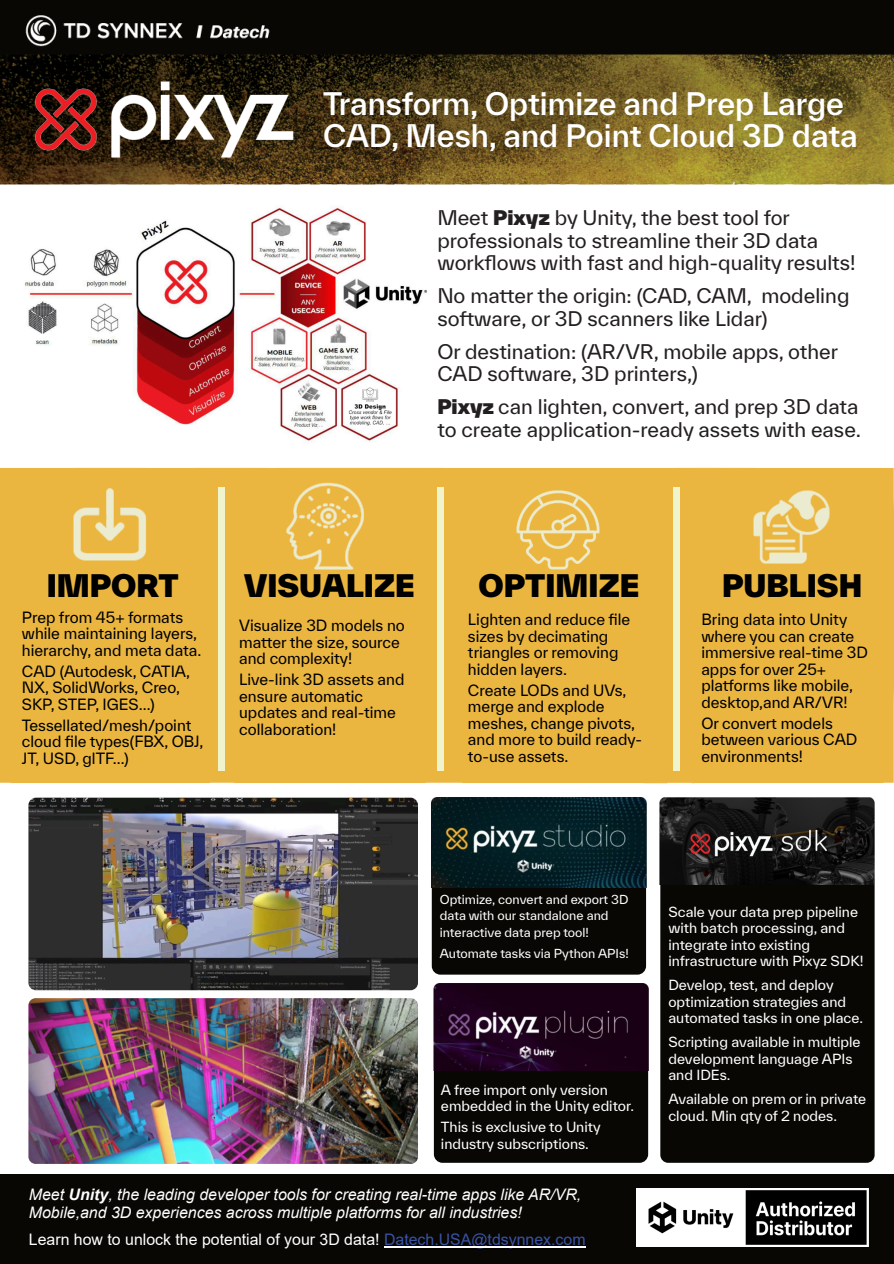
<style>
.page{position:relative;width:894px;height:1264px;background:#fff}
.page>*{position:absolute;margin:0;border:0;box-sizing:border-box;transform-origin:0 0}
.t1{font:500 30px/31.5px "TWK Everett";color:#fff}
.t2{font:900 30px "TWK Everett";color:#000}
.t3{font:19.5px/22.5px "TWK Everett";color:#231f20}
.t4{font:italic 15.9px/18.5px "Arial";color:#fff}
.t5{font:15.9px "Arial";color:#fff}
.t6{font:15px/16.5px "TWK Everett";color:#000}
.t7{font:13.5px/16.5px "TWK Everett";color:#fff}
.t8{font:12px/16.5px "TWK Everett";color:#fff}
.s1{font-weight:900}
.s2{font-weight:700}
.s3{color:#3a53a3}
</style>
<div class="page">
<div style="left:433px;top:1057px;width:215px;height:105px;background:#080704;border-radius:9px"></div>
<img style="left:433px;top:983px;width:216px;height:87px">
<img style="left:28px;top:997px;width:390px;height:166px;border-radius:7px">
<div style="left:0;top:0;width:893px;height:58px;background:#080704"></div>
<div style="left:0;top:1173px;width:893px;height:90px;background:#080704"></div>
<img style="left:25px;top:15px;width:256px;height:40px">
<img style="left:0;top:55px;width:893px;height:129px">
<div style="left:0;top:467px;width:893px;height:317px;background:#ebb640"></div>
<div style="left:218px;top:487px;width:6px;height:283px;background:#f0f4cc"></div>
<div style="left:437px;top:487px;width:6px;height:283px;background:#f0f4cc"></div>
<div style="left:673px;top:487px;width:6px;height:283px;background:#f0f4cc"></div>
<img style="left:753px;top:490px;width:76px;height:73px">
<img style="left:516px;top:490px;width:83px;height:79px">
<img style="left:286px;top:482px;width:87px;height:87px">
<img style="left:73px;top:482px;width:83px;height:78px">
<hr style="left:384px;top:1245px;width:201px;height:2px;background:#fff">
<div style="left:660px;top:871px;width:214px;height:291px;background:#080704;border-radius:8px"></div>
<img style="left:659px;top:797px;width:216px;height:87px">
<div style="left:431px;top:869px;width:214px;height:105px;background:#080704;border-radius:9px"></div>
<img style="left:431px;top:797px;width:216px;height:89px">
<img style="left:636px;top:1188px;width:232px;height:57px">
<img style="left:28px;top:797px;width:390px;height:193px;border-radius:7px">
<img style="left:25px;top:207px;width:402px;height:235px">
<img style="left:2px;top:60px;width:330px;height:118px">
<h1 class="t1" style="left:323px;top:87px;width:536px">Transform, Optimize and Prep Large<br>CAD, Mesh, and Point Cloud 3D data</h1>
<h2 class="t3" style="left:437px;top:206px;width:419px">Meet <span class="s1">Pixyz</span> by Unity, the best tool for professionals to streamline their 3D data workflows with fast and high-quality results!</h2>
<h2 class="t3" style="left:437px;top:284px;width:413px">No matter the origin: (CAD, CAM, modeling software, or 3D scanners like Lidar)</h2>
<h2 class="t3" style="left:437px;top:340px;width:402px">Or destination: (AR/VR, mobile apps, other<br>CAD software, 3D printers,)</h2>
<h2 class="t3" style="left:437px;top:395px;width:425px"><span class="s1">Pixyz</span> can lighten, convert, and prep 3D data to create application-ready assets with ease.</h2>
<h1 class="t2" style="left:47px;top:566px;width:133px">IMPORT</h1>
<h1 class="t2" style="left:244px;top:566px;width:172px">VISUALIZE</h1>
<h1 class="t2" style="left:478px;top:566px;width:162px">OPTIMIZE</h1>
<h1 class="t2" style="left:721px;top:566px;width:141px">PUBLISH</h1>
<p class="t6" style="left:22px;top:608px;width:181px">Prep from 45+ formats while maintaining layers, hierarchy, and meta data.</p>
<p class="t6" style="left:22px;top:662px;width:170px">CAD (Autodesk, CATIA,<br>NX, SolidWorks, Creo,<br>SKP, STEP, IGES…)</p>
<p class="t6" style="left:22px;top:716px;width:183px">Tessellated/mesh/point cloud file types(FBX, OBJ,<br>JT, USD, glTF…)</p>
<p class="t6" style="left:239px;top:616px;width:167px">Visualize 3D models no matter the size, source and complexity!</p>
<p class="t6" style="left:239px;top:670px;width:167px">Live-link 3D assets and ensure automatic updates and real-time collaboration!</p>
<p class="t6" style="left:468px;top:610px;width:164px">Lighten and reduce file sizes by decimating triangles or removing hidden layers.</p>
<p class="t6" style="left:468px;top:681px;width:175px">Create LODs and UVs, merge and explode meshes, change pivots, and more to build ready&shy;to-use assets.</p>
<p class="t6" style="left:701px;top:610px;width:168px">Bring data into Unity where you can create immersive real-time 3D apps for over 25+ platforms like mobile, desktop,and AR/VR!</p>
<p class="t6" style="left:701px;top:714px;width:157px">Or convert models between various CAD environments!</p>
<p class="t8" style="left:439px;top:890px;width:190px">Optimize, convert and export 3D data with our standalone and interactive data prep tool!</p>
<p class="t8" style="left:439px;top:944px;width:190px">Automate tasks via Python APIs!</p>
<p class="t7" style="left:441px;top:1080px;width:194px">A free import only version embedded in the Unity editor.</p>
<p class="t7" style="left:441px;top:1118px;width:161px">This is exclusive to Unity industry subscriptions.</p>
<p class="t4" style="left:29px;top:1185px;width:553px">Meet <span class="s2">Unity</span>, the leading developer tools for creating real-time apps like AR/VR,<br>Mobile,and 3D experiences across multiple platforms for all industries!</p>
<p class="t5" style="left:29px;top:1232px;width:558px">Learn how to unlock the potential of your 3D data! <span class="s3">Datech.USA@tdsynnex.com</span></p>
<p class="t7" style="left:668px;top:902px;width:197px">Scale your data prep pipeline with batch processing, and integrate into existing infrastructure with Pixyz SDK!</p>
<p class="t7" style="left:668px;top:976px;width:196px">Develop, test, and deploy optimization strategies and automated tasks in one place.</p>
<p class="t7" style="left:668px;top:1033px;width:194px">Scripting available in multiple development language APIs and IDEs.</p>
<p class="t7" style="left:668px;top:1090px;width:199px">Available on prem or in private cloud. Min qty of 2 nodes.</p>
</div>
